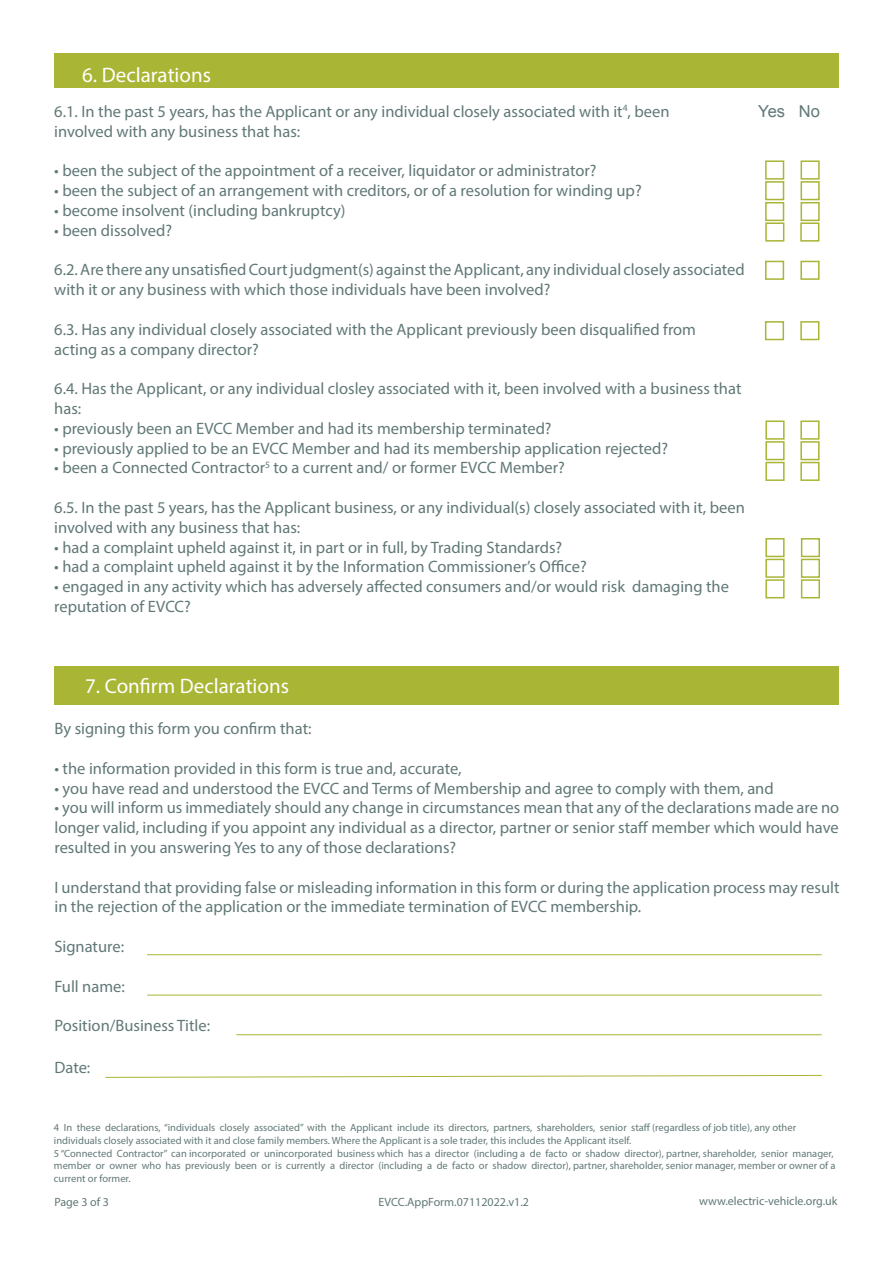
<style>
.page{position:relative;width:893px;height:1263px;background:#fff}
.page>*{position:absolute;margin:0;border:0;box-sizing:border-box;transform-origin:0 0}
.t1{font:21px "Myriad Pro";color:#fff}
.t2{font:16.5px/19.8px "Myriad Pro";color:#617877}
.t3{font:16.5px "Arial";color:#617877}
.t4{font:12px "Myriad Pro";color:#617877}
.t5{font:10.5px/12.6px "Myriad Pro";color:#617877}
</style>
<div class="page">
<div style="left:54px;top:666px;width:785px;height:39px;background:#a9b534"></div>
<hr style="left:147px;top:995px;width:675px;height:1px;background:#a9b534">
<hr style="left:147px;top:954px;width:675px;height:1px;background:#a9b534">
<svg style="left:105px;top:1075px;width:717px;height:3px"></svg>
<div style="left:765px;top:160px;width:19px;height:20px;border:2px solid #a9b534"></div>
<div style="left:800px;top:160px;width:20px;height:20px;border:2px solid #a9b534"></div>
<div style="left:765px;top:181px;width:19px;height:19px;border:2px solid #a9b534"></div>
<div style="left:800px;top:181px;width:20px;height:19px;border:2px solid #a9b534"></div>
<div style="left:765px;top:202px;width:19px;height:19px;border:2px solid #a9b534"></div>
<div style="left:800px;top:202px;width:20px;height:19px;border:2px solid #a9b534"></div>
<div style="left:765px;top:261px;width:19px;height:19px;border:2px solid #a9b534"></div>
<div style="left:800px;top:261px;width:20px;height:19px;border:2px solid #a9b534"></div>
<div style="left:765px;top:321px;width:19px;height:19px;border:2px solid #a9b534"></div>
<div style="left:800px;top:321px;width:19px;height:19px;border:2px solid #a9b534"></div>
<div style="left:765px;top:420px;width:20px;height:20px;border:2px solid #a9b534"></div>
<div style="left:800px;top:420px;width:20px;height:20px;border:2px solid #a9b534"></div>
<div style="left:54px;top:54px;width:785px;height:34px;background:#a9b534"></div>
<hr style="left:236px;top:1034px;width:586px;height:1px;background:#a9b534">
<div style="left:765px;top:441px;width:20px;height:19px;border:2px solid #a9b534"></div>
<div style="left:800px;top:441px;width:20px;height:19px;border:2px solid #a9b534"></div>
<div style="left:765px;top:462px;width:20px;height:19px;border:2px solid #a9b534"></div>
<div style="left:800px;top:462px;width:20px;height:19px;border:2px solid #a9b534"></div>
<div style="left:765px;top:538px;width:20px;height:19px;border:2px solid #a9b534"></div>
<div style="left:801px;top:538px;width:19px;height:19px;border:2px solid #a9b534"></div>
<div style="left:765px;top:559px;width:20px;height:19px;border:2px solid #a9b534"></div>
<div style="left:801px;top:559px;width:19px;height:19px;border:2px solid #a9b534"></div>
<div style="left:765px;top:579px;width:20px;height:19px;border:2px solid #a9b534"></div>
<div style="left:801px;top:579px;width:19px;height:19px;border:2px solid #a9b534"></div>
<div style="left:800px;top:222px;width:19px;height:20px;border:2px solid #a9b534"></div>
<div style="left:765px;top:222px;width:19px;height:20px;border:2px solid #a9b534"></div>
<p class="t1" style="left:82px;top:62px;width:130px">6. Declarations</p>
<p class="t2" style="left:54px;top:101px;width:617px">6.1. In the past 5 years, has the Applicant or any individual closely associated with it<sup>4</sup>, been involved with any business that has:</p>
<p class="t2" style="left:54px;top:161px;width:544px">• been the subject of the appointment of a receiver, liquidator or administrator?</p>
<p class="t2" style="left:54px;top:180px;width:589px">• been the subject of an arrangement with creditors, or of a resolution for winding up?</p>
<p class="t2" style="left:54px;top:200px;width:293px">• become insolvent (including bankruptcy)</p>
<p class="t2" style="left:54px;top:220px;width:119px">• been dissolved?</p>
<p class="t2" style="left:54px;top:260px;width:692px">6.2. Are there any unsatisfied Court judgment(s) against the Applicant, any individual closely associated with it or any business with which those individuals have been involved?</p>
<p class="t2" style="left:54px;top:319px;width:643px">6.3. Has any individual closely associated with the Applicant previously been disqualified from acting as a company director?</p>
<p class="t2" style="left:54px;top:378px;width:689px">6.4. Has the Applicant, or any individual closley associated with it, been involved with a business that has:</p>
<p class="t2" style="left:54px;top:418px;width:499px">• previously been an EVCC Member and had its membership terminated?</p>
<p class="t2" style="left:54px;top:438px;width:615px">• previously applied to be an EVCC Member and had its membership application rejected?</p>
<p class="t2" style="left:54px;top:458px;width:512px">• been a Connected Contractor<sup>5</sup> to a current and/ or former EVCC Member?</p>
<p class="t2" style="left:54px;top:497px;width:692px">6.5. In the past 5 years, has the Applicant business, or any individual(s) closely associated with it, been involved with any business that has:</p>
<p class="t2" style="left:54px;top:537px;width:510px">• had a complaint upheld against it, in part or in full, by Trading Standards?</p>
<p class="t2" style="left:54px;top:557px;width:534px">• had a complaint upheld against it by the Information Commissioner’s Office?</p>
<p class="t2" style="left:54px;top:576px;width:676px">• engaged in any activity which has adversely affected consumers and/or would risk damaging the reputation of EVCC?</p>
<p class="t3" style="left:758px;top:100px;width:63px">Yes No</p>
<p class="t1" style="left:85px;top:673px;width:205px">7. Confirm Declarations</p>
<p class="t2" style="left:54px;top:718px;width:259px">By signing this form you confirm that:</p>
<p class="t2" style="left:54px;top:758px;width:409px">• the information provided in this form is true and, accurate,</p>
<p class="t2" style="left:54px;top:778px;width:721px">• you have read and understood the EVCC and Terms of Membership and agree to comply with them, and</p>
<p class="t2" style="left:54px;top:798px;width:786px;text-align:justify">• you will inform us immediately should any change in circumstances mean that any of the declarations made are no longer valid, including if you appoint any individual as a director, partner or senior staff member which would have resulted in you answering Yes to any of those declarations?</p>
<p class="t2" style="left:54px;top:877px;width:786px">I understand that providing false or misleading information in this form or during the application process may result in the rejection of the application or the immediate termination of EVCC membership.</p>
<p class="t2" style="left:54px;top:936px;width:71px">Signature:</p>
<p class="t2" style="left:54px;top:976px;width:72px">Full name:</p>
<p class="t2" style="left:54px;top:1015px;width:157px">Position/Business Title:</p>
<p class="t2" style="left:54px;top:1057px;width:37px">Date:</p>
<p class="t5" style="left:54px;top:1121px;width:783px">4 In these declarations, “individuals closely associated” with the Applicant include its directors, partners, shareholders, senior staff (regardless of job title), any other individuals closely associated with it and close family members. Where the Applicant is a sole trader, this includes the Applicant itself.<br>5 “Connected Contractor” can incorporated or unincorporated business which has a director (including a de facto or shadow director), partner, shareholder, senior manager, member or owner who has previously been or is currently a director (including a de facto or shadow director), partner, shareholder, senior manager, member or owner of a current or former.</p>
<p class="t4" style="left:54px;top:1194px;width:56px">Page 3 of 3</p>
<p class="t4" style="left:378px;top:1194px;width:152px">EVCC.AppForm.07112022.v1.2</p>
<p class="t4" style="left:699px;top:1194px;width:140px">www.electric-vehicle.org.uk</p>
</div>
